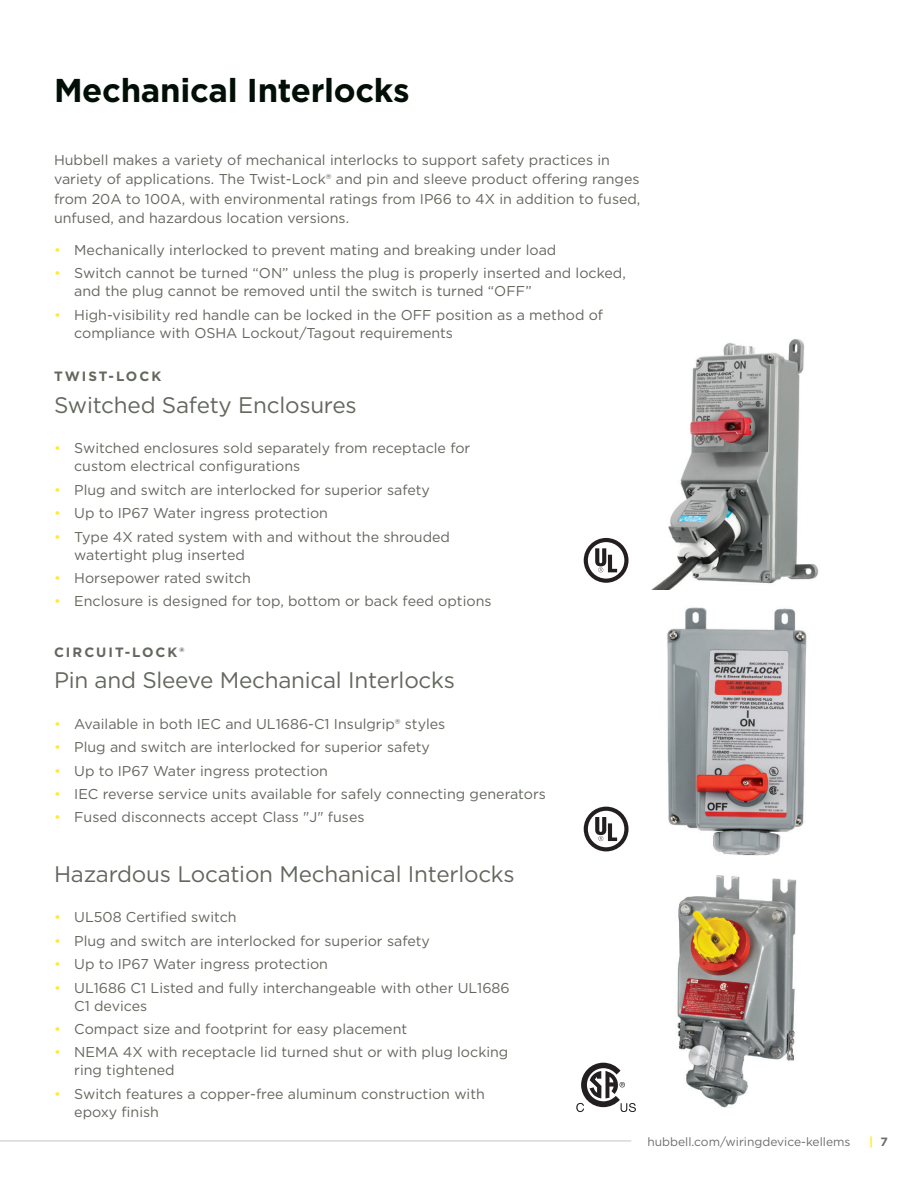
<style>
.page{position:relative;width:918px;height:1188px;background:#fff}
.page>*{position:absolute;margin:0;border:0;box-sizing:border-box;transform-origin:0 0}
.t1{font:700 33px "Gotham";letter-spacing:-.01em;color:#020f06}
.t2{font:22.5px "Gotham";letter-spacing:-.01em;color:#63675d}
.t3{font:14.25px/18px "Gotham";color:#63675d}
.t4{font:700 13.5px "Gotham";letter-spacing:.15em;color:#63675d}
.t5{font:12px "Gotham";color:#6c6d70}
.t6{font:700 12px "Gotham";color:#ffea33}
.s1{color:#ffea33}
.s2{color:#6c6d70}
</style>
<div class="page">
<hr style="left:0;top:1140px;width:631px;height:2px;background:#d8d8d8">
<img style="left:651px;top:339px;width:168px;height:251px">
<svg style="left:584px;top:538px;width:45px;height:45px"></svg>
<svg style="left:584px;top:807px;width:45px;height:44px"></svg>
<img style="left:667px;top:607px;width:140px;height:249px">
<svg style="left:576px;top:1063px;width:60px;height:49px"></svg>
<img style="left:677px;top:875px;width:120px;height:233px">
<h1 class="t1" style="left:54px;top:69px;width:357px">Mechanical Interlocks</h1>
<p class="t3" style="left:54px;top:150px;width:588px;line-height:19.5px">Hubbell makes a variety of mechanical interlocks to support safety practices in variety of applications. The Twist-Lock® and pin and sleeve product offering ranges from 20A to 100A, with environmental ratings from IP66 to 4X in addition to fused, unfused, and hazardous location versions.</p>
<p class="t3" style="left:54px;top:241px;width:504px"><span class="s1">•</span> Mechanically interlocked to prevent mating and breaking under load</p>
<p class="t3" style="left:74px;top:264px;width:553px;text-indent:-20px"><span class="s1">•</span> Switch cannot be turned “ON” unless the plug is properly inserted and locked, and the plug cannot be removed until the switch is turned “OFF”</p>
<p class="t3" style="left:74px;top:305px;width:530px;text-indent:-20px"><span class="s1">•</span> High-visibility red handle can be locked in the OFF position as a method of compliance with OSHA Lockout/Tagout requirements</p>
<p class="t4" style="left:54px;top:368px;width:109px">TWIST-LOCK</p>
<h2 class="t2" style="left:54px;top:390px;width:304px">Switched Safety Enclosures</h2>
<p class="t3" style="left:74px;top:439px;width:398px;text-indent:-20px"><span class="s1">•</span> Switched enclosures sold separately from receptacle for custom electrical configurations</p>
<p class="t3" style="left:54px;top:480px;width:378px"><span class="s1">•</span> Plug and switch are interlocked for superior safety</p>
<p class="t3" style="left:54px;top:504px;width:276px"><span class="s1">•</span> Up to IP67 Water ingress protection</p>
<p class="t3" style="left:74px;top:527px;width:377px;text-indent:-20px"><span class="s1">•</span> Type 4X rated system with and without the shrouded watertight plug inserted</p>
<p class="t3" style="left:54px;top:569px;width:198px"><span class="s1">•</span> Horsepower rated switch</p>
<p class="t3" style="left:54px;top:592px;width:439px"><span class="s1">•</span> Enclosure is designed for top, bottom or back feed options</p>
<p class="t4" style="left:54px;top:643px;width:132px">CIRCUIT-LOCK®</p>
<h2 class="t2" style="left:54px;top:666px;width:402px">Pin and Sleeve Mechanical Interlocks</h2>
<p class="t3" style="left:54px;top:714px;width:393px"><span class="s1">•</span> Available in both IEC and UL1686-C1 Insulgrip® styles</p>
<p class="t3" style="left:54px;top:738px;width:378px"><span class="s1">•</span> Plug and switch are interlocked for superior safety</p>
<p class="t3" style="left:54px;top:761px;width:276px"><span class="s1">•</span> Up to IP67 Water ingress protection</p>
<p class="t3" style="left:54px;top:785px;width:493px"><span class="s1">•</span> IEC reverse service units available for safely connecting generators</p>
<p class="t3" style="left:54px;top:808px;width:312px"><span class="s1">•</span> Fused disconnects accept Class "J" fuses</p>
<h2 class="t2" style="left:54px;top:859px;width:462px">Hazardous Location Mechanical Interlocks</h2>
<p class="t3" style="left:54px;top:908px;width:184px"><span class="s1">•</span> UL508 Certified switch</p>
<p class="t3" style="left:54px;top:931px;width:378px"><span class="s1">•</span> Plug and switch are interlocked for superior safety</p>
<p class="t3" style="left:54px;top:955px;width:276px"><span class="s1">•</span> Up to IP67 Water ingress protection</p>
<p class="t3" style="left:74px;top:978px;width:437px;text-indent:-20px"><span class="s1">•</span> UL1686 C1 Listed and fully interchangeable with other UL1686<br>C1 devices</p>
<p class="t3" style="left:54px;top:1020px;width:355px"><span class="s1">•</span> Compact size and footprint for easy placement</p>
<p class="t3" style="left:74px;top:1043px;width:436px;text-indent:-20px"><span class="s1">•</span> NEMA 4X with receptacle lid turned shut or with plug locking ring tightened</p>
<p class="t3" style="left:74px;top:1084px;width:412px;text-indent:-20px"><span class="s1">•</span> Switch features a copper-free aluminum construction with epoxy finish</p>
<p class="t5" style="left:647px;top:1134px;width:205px">hubbell.com/wiringdevice-kellems</p>
<p class="t6" style="left:869px;top:1133px;width:20px">| <span class="s2">7</span></p>
</div>
